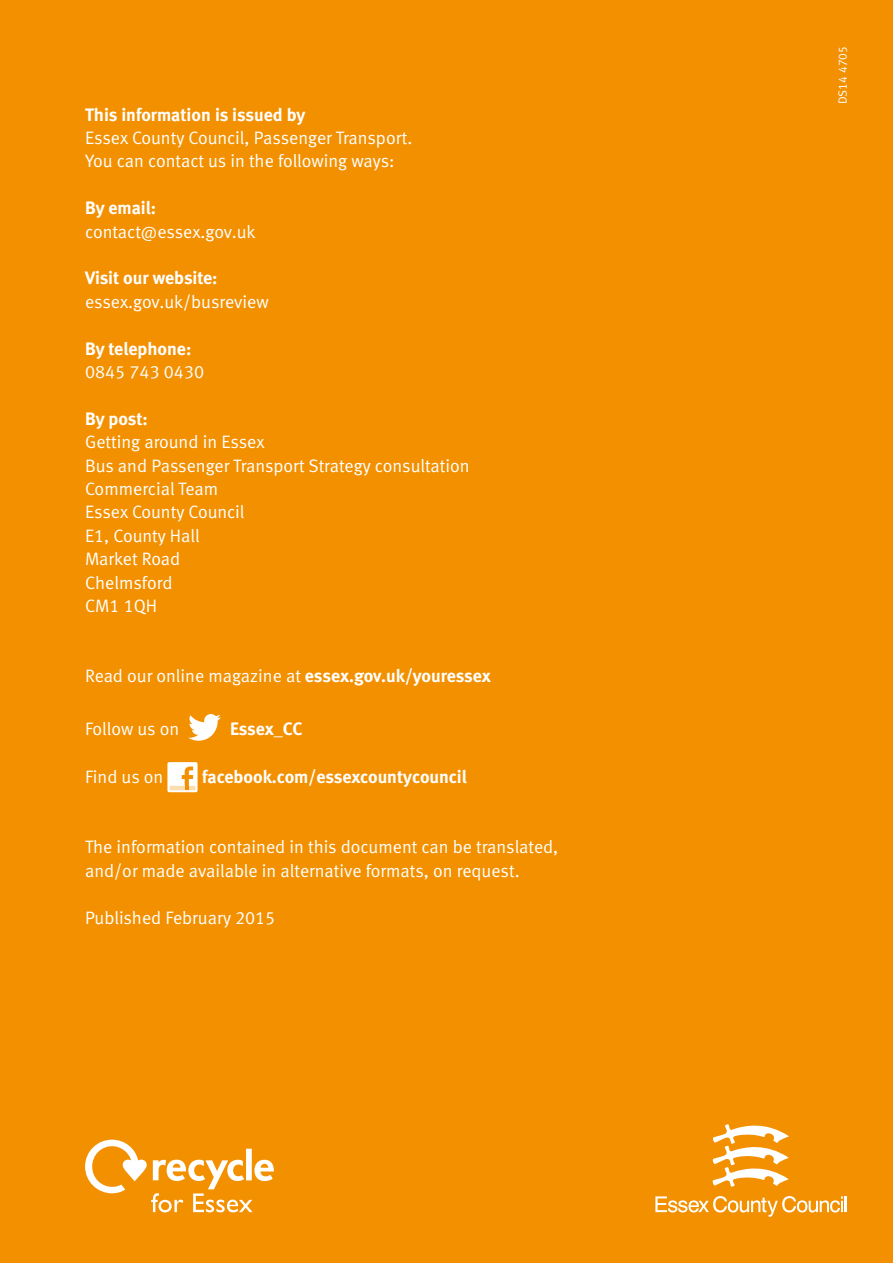
<style>
.page{position:relative;width:893px;height:1263px;background:#f39000}
.page>*{position:absolute;margin:0;border:0;box-sizing:border-box;transform-origin:0 0}
.t1{font:18px/23.4px "Meta Normal LF";color:#fff}
.t2{font:18px "Meta Bold LF";letter-spacing:-.005em;color:#fff}
.t3{font:12px "Meta Normal LF Caps";color:#fff}
.s1{font-family:"Meta Bold LF"}
</style>
<div class="page">
<svg style="left:188px;top:714px;width:33px;height:27px"></svg>
<svg style="left:167px;top:762px;width:31px;height:30px"></svg>
<svg style="left:655px;top:1196px;width:192px;height:21px"></svg>
<svg style="left:712px;top:1124px;width:77px;height:63px"></svg>
<svg style="left:85px;top:1140px;width:189px;height:72px"></svg>
<p class="t2" style="left:85px;top:104px;width:222px">This information is issued by</p>
<p class="t1" style="left:85px;top:126px;width:329px">Essex County Council, Passenger Transport.<br>You can contact us in the following ways:</p>
<p class="t2" style="left:85px;top:197px;width:73px">By email:</p>
<p class="t1" style="left:85px;top:219px;width:172px">contact@essex.gov.uk</p>
<p class="t2" style="left:85px;top:267px;width:134px">Visit our website:</p>
<p class="t1" style="left:85px;top:290px;width:185px">essex.gov.uk/busreview</p>
<p class="t2" style="left:85px;top:338px;width:108px">By telephone:</p>
<p class="t1" style="left:85px;top:360px;width:121px">0845 743 0430</p>
<p class="t2" style="left:85px;top:408px;width:64px">By post:</p>
<p class="t1" style="left:85px;top:430px;width:386px">Getting around in Essex<br>Bus and Passenger Transport Strategy consultation<br>Commercial Team<br>Essex County Council<br>E1, County Hall<br>Market Road<br>Chelmsford<br>CM1 1QH</p>
<p class="t1" style="left:85px;top:664px;width:407px">Read our online magazine at <span class="s1">essex.gov.uk/youressex</span></p>
<p class="t1" style="left:85px;top:717px;width:96px">Follow us on</p>
<p class="t2" style="left:230px;top:718px;width:74px">Essex_CC</p>
<p class="t1" style="left:85px;top:765px;width:80px">Find us on</p>
<p class="t2" style="left:202px;top:766px;width:266px">facebook.com/essexcountycouncil</p>
<p class="t1" style="left:85px;top:835px;width:475px">The information contained in this document can be translated, and/or made available in alternative formats, on request.</p>
<p class="t1" style="left:85px;top:905px;width:192px">Published February 2015</p>
<p class="t3" style="left:836px;top:104px;width:59px;rotate:-90deg">DS14 4705</p>
</div>
